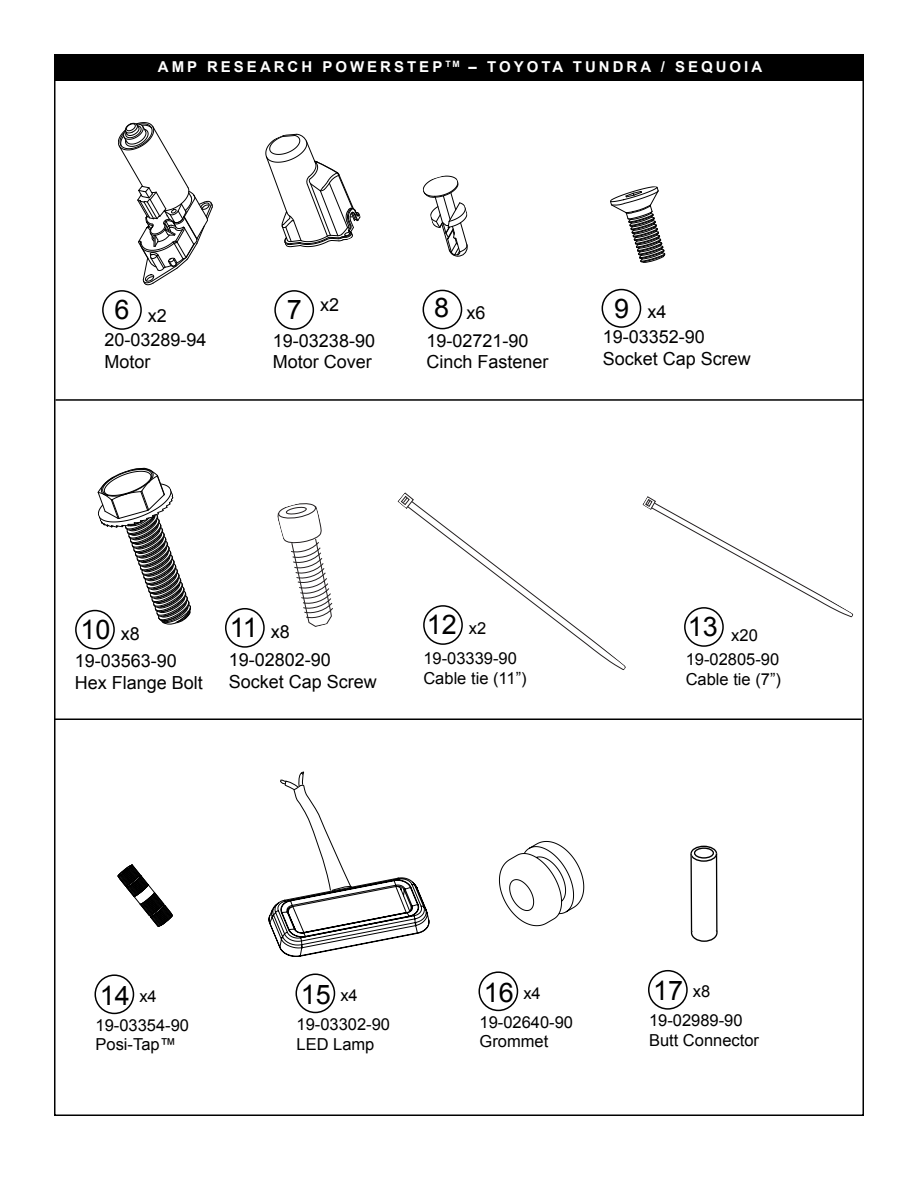
<style>
.page{position:relative;width:918px;height:1188px;background:#fff}
.page>*{position:absolute;margin:0;border:0;box-sizing:border-box;transform-origin:0 0}
.t1{font:27px "Arial";color:#000}
.t2{font:18px/21.6px "Arial";color:#000}
.t3{font:16.5px/19.8px "Arial";color:#000}
.t4{font:700 15px "Arial";letter-spacing:.2em;color:#fff}
.s1{font-size:27px}
.s2{font-size:16.5px}
.s3{font-size:18px}
</style>
<div class="page">
<div style="left:54px;top:55px;width:809px;height:26px;background:#000"></div>
<div style="left:225px;top:608px;width:40px;height:40px;border:1px solid #000;border-radius:50%"></div>
<svg style="left:277px;top:503px;width:56px;height:124px"></svg>
<svg style="left:118px;top:864px;width:55px;height:63px"></svg>
<div style="left:94px;top:974px;width:40px;height:40px;border:1px solid #000;border-radius:50%"></div>
<svg style="left:265px;top:134px;width:96px;height:113px"></svg>
<div style="left:274px;top:290px;width:40px;height:40px;border:1px solid #000;border-radius:50%"></div>
<svg style="left:118px;top:122px;width:95px;height:163px"></svg>
<div style="left:102px;top:290px;width:40px;height:40px;border:1px solid #000;border-radius:50%"></div>
<svg style="left:423px;top:176px;width:45px;height:81px"></svg>
<div style="left:423px;top:290px;width:39px;height:39px;border:1px solid #000;border-radius:50%"></div>
<svg style="left:610px;top:186px;width:56px;height:77px"></svg>
<div style="left:602px;top:289px;width:39px;height:39px;border:1px solid #000;border-radius:50%"></div>
<svg style="left:397px;top:492px;width:229px;height:178px"></svg>
<svg style="left:642px;top:496px;width:211px;height:121px"></svg>
<div style="left:684px;top:607px;width:40px;height:40px;border:1px solid #000;border-radius:50%"></div>
<div style="left:75px;top:610px;width:40px;height:40px;border:1px solid #000;border-radius:50%"></div>
<svg style="left:97px;top:467px;width:94px;height:158px"></svg>
<div style="left:295px;top:974px;width:40px;height:39px;border:1px solid #000;border-radius:50%"></div>
<div style="left:478px;top:971px;width:40px;height:40px;border:1px solid #000;border-radius:50%"></div>
<div style="left:648px;top:970px;width:40px;height:40px;border:1px solid #000;border-radius:50%"></div>
<svg style="left:499px;top:841px;width:86px;height:85px"></svg>
<svg style="left:691px;top:846px;width:26px;height:15px"></svg>
<div style="left:690px;top:846px;width:27px;height:16px;border:1px solid #010101;border-radius:50%"></div>
<svg style="left:695px;top:848px;width:18px;height:10px"></svg>
<div style="left:694px;top:847px;width:20px;height:12px;border:1px solid #010101;border-radius:50%"></div>
<svg style="left:690px;top:928px;width:28px;height:14px"></svg>
<hr style="left:716px;top:854px;width:2px;height:79px;background:#010101">
<hr style="left:690px;top:854px;width:2px;height:78px;background:#010101">
<svg style="left:268px;top:771px;width:161px;height:186px"></svg>
<hr style="left:55px;top:399px;width:809px;height:2px;background:#000">
<hr style="left:54px;top:719px;width:808px;height:1px;background:#000">
<p class="t4" style="left:158px;top:61px;width:606px">AMP RESEARCH POWERSTEP <sup>TM</sup> – TOYOTA TUNDRA / SEQUOIA</p>
<p class="t2" style="left:104px;top:305px;width:104px;line-height:24.3px;text-indent:10px"><sup>6</sup> x2<br>20-03289-94</p>
<p class="t2" style="left:104px;top:352px;width:48px">Motor</p>
<p class="t2" style="left:273px;top:289px;width:104px;line-height:35.7px;text-indent:14px"><span class="s1">7</span> x2<br>19-03238-90</p>
<p class="t2" style="left:273px;top:353px;width:101px">Motor Cover</p>
<p class="t2" style="left:434px;top:304px;width:53px"><span class="s1">8</span> x6</p>
<p class="t2" style="left:603px;top:301px;width:104px;line-height:24.8px;text-indent:11px"><span class="s1">9</span> x4<br>19-03352-90</p>
<p class="t2" style="left:603px;top:349px;width:150px">Socket Cap Screw</p>
<p class="t2" style="left:426px;top:331px;width:124px">19-02721-90<br>Cinch Fastener</p>
<h1 class="t1" style="left:427px;top:614px;width:61px">12 <span class="s2">x2</span></h1>
<h1 class="t1" style="left:80px;top:619px;width:61px">10 <span class="s3">x8</span></h1>
<p class="t3" style="left:688px;top:627px;width:72px"><sup>13</sup> x20</p>
<p class="t2" style="left:75px;top:652px;width:130px">19-03563-90<br>Hex Flange Bolt</p>
<h1 class="t1" style="left:230px;top:617px;width:62px">11 <span class="s3">x8</span></h1>
<p class="t3" style="left:423px;top:650px;width:105px">19-03339-90<br>Cable tie (11”)</p>
<p class="t3" style="left:686px;top:651px;width:97px">19-02805-90<br>Cable tie (7”)</p>
<p class="t2" style="left:229px;top:650px;width:150px">19-02802-90<br>Socket Cap Screw</p>
<h1 class="t1" style="left:100px;top:985px;width:32px">14</h1>
<p class="t3" style="left:96px;top:1016px;width:95px">19-03354-90<br>Posi-Tap™</p>
<p class="t3" style="left:139px;top:987px;width:19px">x4</p>
<p class="t3" style="left:523px;top:984px;width:19px">x4</p>
<h1 class="t1" style="left:653px;top:981px;width:32px">17</h1>
<p class="t3" style="left:649px;top:1012px;width:112px">19-02989-90<br>Butt Connector</p>
<p class="t3" style="left:340px;top:986px;width:19px">x4</p>
<h1 class="t1" style="left:484px;top:982px;width:32px">16</h1>
<p class="t3" style="left:480px;top:1013px;width:95px">19-02640-90<br>Grommet</p>
<h1 class="t1" style="left:301px;top:984px;width:32px">15</h1>
<p class="t3" style="left:297px;top:1016px;width:95px">19-03302-90<br>LED Lamp</p>
<p class="t3" style="left:693px;top:983px;width:19px">x8</p>
</div>
